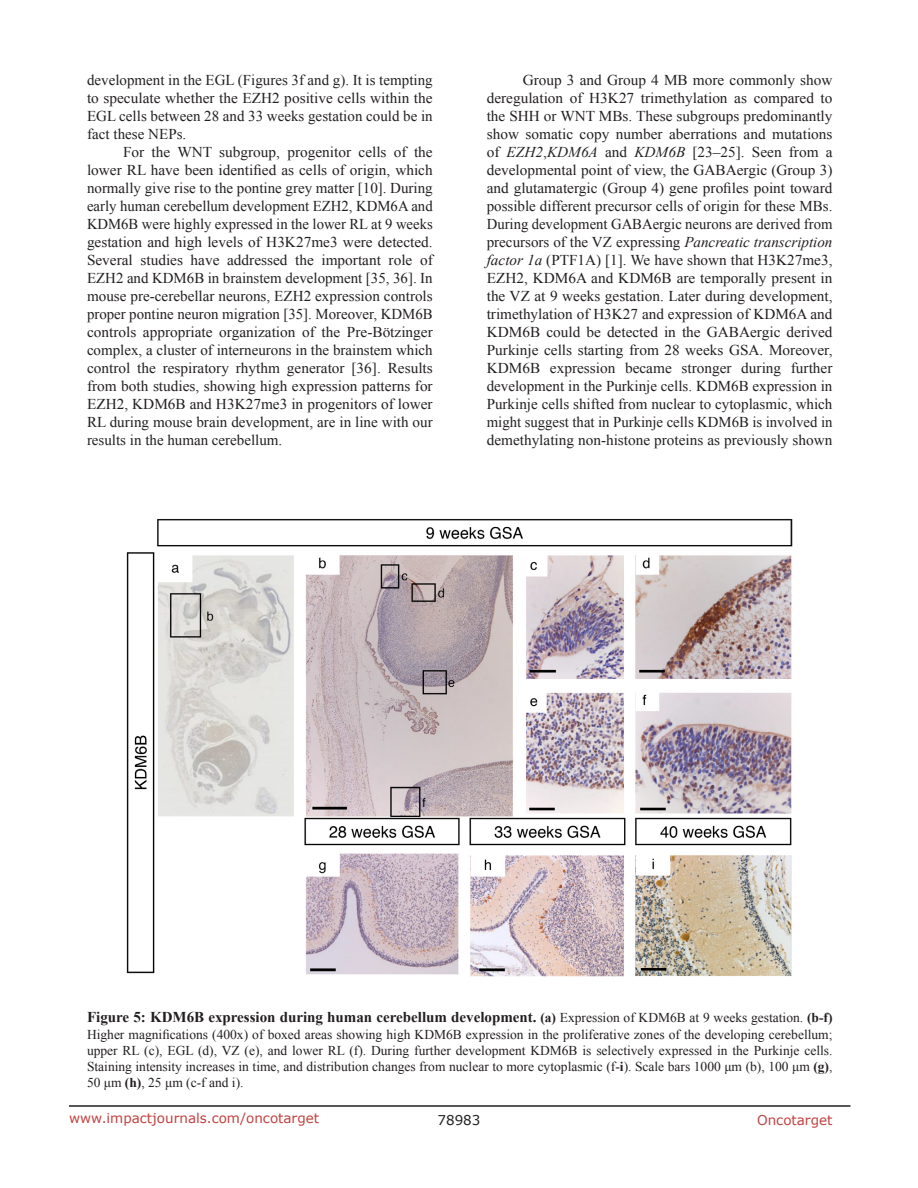
<style>
.page{position:relative;width:918px;height:1188px;background:#fff}
.page>*{position:absolute;margin:0;border:0;box-sizing:border-box;transform-origin:0 0}
.BodyText{font:15px/18px "Times New Roman";color:#231f20;text-align:justify}
.figuretext{font:700 15px "Times New Roman";color:#231f20}
.figuretext-2{font:13.5px/16.2px "Times New Roman";color:#231f20;text-align:justify}
.t1{font:13.5px "Verdana";color:#c24141}
.t2{font:13.5px "Verdana";color:#231f20}
.s1{font-style:italic}
.s2{font-size:13.5px}
.s3{font-weight:400;font-size:13.5px}
.s4{font-weight:700}
</style>
<div class="page">
<hr style="left:69px;top:1105px;width:781px;height:2px;background:#231f20">
<img style="left:127px;top:519px;width:666px;height:458px">
<p class="BodyText" style="left:87px;top:71px;width:347px">development in the EGL (Figures 3f and g). It is tempting to speculate whether the EZH2 positive cells within the EGL cells between 28 and 33 weeks gestation could be in fact these NEPs.</p>
<p class="BodyText" style="left:87px;top:143px;width:347px;text-indent:36px">For the WNT subgroup, progenitor cells of the lower RL have been identified as cells of origin, which normally give rise to the pontine grey matter [10]. During early human cerebellum development EZH2, KDM6A and KDM6B were highly expressed in the lower RL at 9 weeks gestation and high levels of H3K27me3 were detected.<br>Several studies have addressed the important role of EZH2 and KDM6B in brainstem development [35, 36]. In mouse pre-cerebellar neurons, EZH2 expression controls proper pontine neuron migration [35]. Moreover, KDM6B controls appropriate organization of the Pre-Bötzinger complex, a cluster of interneurons in the brainstem which control the respiratory rhythm generator [36]. Results from both studies, showing high expression patterns for EZH2, KDM6B and H3K27me3 in progenitors of lower RL during mouse brain development, are in line with our results in the human cerebellum.</p>
<p class="BodyText" style="left:487px;top:71px;width:347px;text-indent:36px">Group 3 and Group 4 MB more commonly show deregulation of H3K27 trimethylation as compared to the SHH or WNT MBs. These subgroups predominantly show somatic copy number aberrations and mutations of <span class="s1">EZH2</span>,<span class="s1">KDM6A</span> and <span class="s1">KDM6B</span> [23–25]. Seen from a developmental point of view, the GABAergic (Group 3) and glutamatergic (Group 4) gene profiles point toward possible different precursor cells of origin for these MBs.<br>During development GABAergic neurons are derived from precursors of the VZ expressing <span class="s1">Pancreatic transcription factor 1a</span> (PTF1A) [1]. We have shown that H3K27me3, EZH2, KDM6A and KDM6B are temporally present in the VZ at 9 weeks gestation. Later during development, trimethylation of H3K27 and expression of KDM6A and KDM6B could be detected in the GABAergic derived Purkinje cells starting from 28 weeks GSA. Moreover, KDM6B expression became stronger during further development in the Purkinje cells. KDM6B expression in Purkinje cells shifted from nuclear to cytoplasmic, which might suggest that in Purkinje cells KDM6B is involved in demethylating non-histone proteins as previously shown</p>
<p class="figuretext" style="left:87px;top:1007px;width:747px">Figure 5: KDM6B expression during human cerebellum development. <span class="s2">(a)</span> <span class="s3">Expression of KDM6B at 9 weeks gestation.</span> <span class="s2">(b-f)</span></p>
<p class="figuretext-2" style="left:87px;top:1026px;width:747px">Higher magnifications (400x) of boxed areas showing high KDM6B expression in the proliferative zones of the developing cerebellum; upper RL (c), EGL (d), VZ (e), and lower RL (f). During further development KDM6B is selectively expressed in the Purkinje cells.<br>Staining intensity increases in time, and distribution changes from nuclear to more cytoplasmic (f-<span class="s4">i</span>). Scale bars 1000 μm (b), 100 μm <span class="s4">(g)</span>, 50 μm <span class="s4">(h)</span>, 25 μm (c-f and i).</p>
<p class="t1" style="left:69px;top:1109px;width:252px">www.impactjournals.com/oncotarget</p>
<p class="t2" style="left:438px;top:1111px;width:44px">78983</p>
<p class="t1" style="left:757px;top:1111px;width:77px">Oncotarget</p>
</div>
